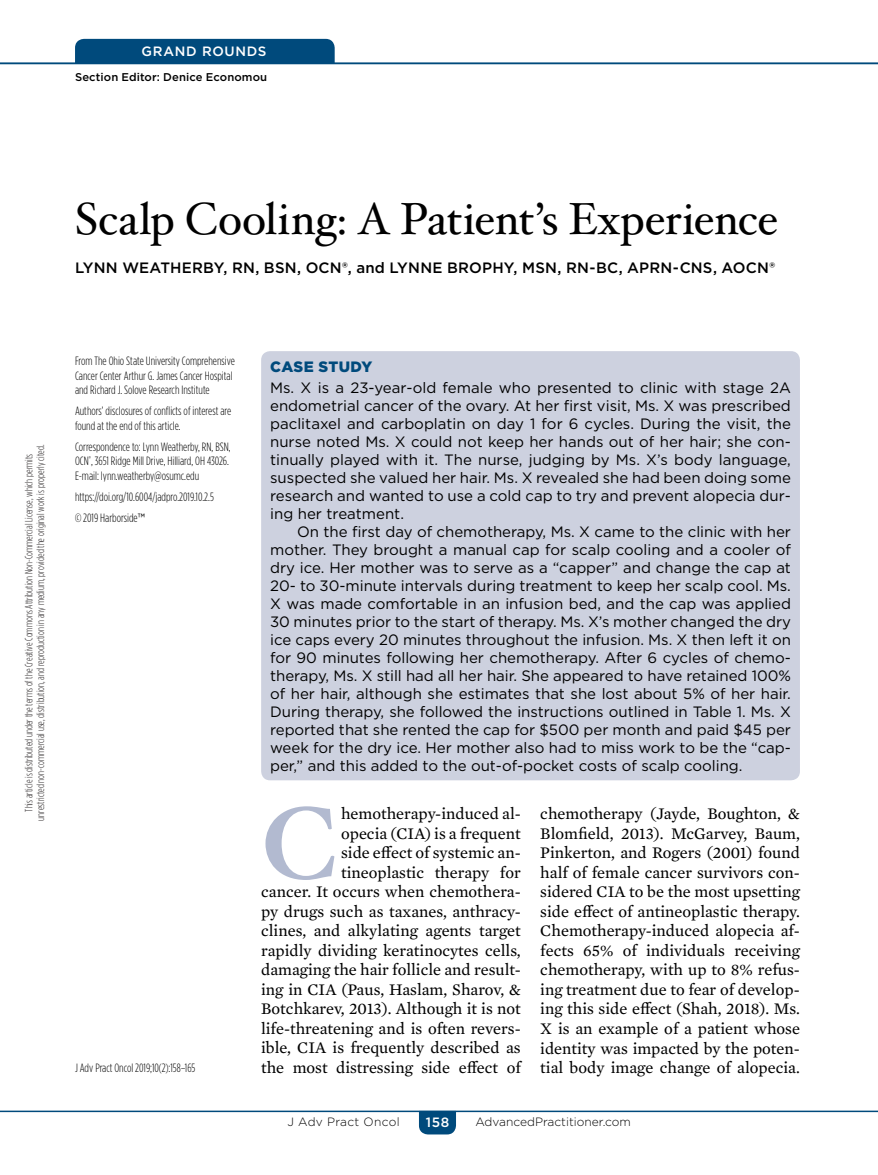
<style>
.page{position:relative;width:878px;height:1175px;background:#fff}
.page>*{position:absolute;margin:0;border:0;box-sizing:border-box;transform-origin:0 0}
.t1{font:700 101.25px "Hoefler Txt";color:#b2bad0}
.t2{font:45px "Hoefler Txt";letter-spacing:-.01em;color:#000}
.t3{font:16.5px/19.5px "Mercury Text G2";color:#000;text-align:right}
.t4{font:15px/18px "Gotham";letter-spacing:-.005em;color:#000;text-align:justify}
.t5{font:500 15px "Gotham";letter-spacing:.015em;color:#000}
.t6{font:900 15px "Gotham";letter-spacing:.02em;color:#004a7c}
.t7{font:500 13.5px "Gotham";letter-spacing:.05em;color:#fff}
.t8{font:300 12px/14.4px "Gotham Condensed";color:#000}
.t9{font:300 12px "Gotham";color:#000}
.t10{font:300 12px "Gotham";letter-spacing:.025em;color:#000}
.t11{font:500 11.25px "Gotham";letter-spacing:.01em;color:#000}
.t12{font:300 10.5px/11.6px "Gotham Condensed";color:#231f20;text-align:center}
.s1{font-family:"Gotham Narrow";font-weight:400}
</style>
<div class="page">
<hr style="left:0;top:1110px;width:878px;height:2px;background:#004a7c">
<svg style="left:419px;top:1110px;width:37px;height:24px"></svg>
<hr style="left:0;top:63px;width:878px;height:1px;background:#004a7c">
<div style="left:75px;top:39px;width:259px;height:24px;background:#004a7c"></div>
<div style="left:261px;top:351px;width:539px;height:429px;background:#cdd1df;border-radius:9px"></div>
<p class="t7" style="left:142px;top:43px;width:126px">GRAND ROUNDS</p>
<p class="t11" style="left:75px;top:70px;width:194px">Section Editor: Denice Economou</p>
<h2 class="t2" style="left:75px;top:191px;width:705px">Scalp Cooling: A Patient’s Experience</h2>
<p class="t5" style="left:75px;top:258px;width:701px">LYNN WEATHERBY, RN, BSN, OCN®, and LYNNE BROPHY, MSN, RN-BC, APRN-CNS, AOCN®</p>
<p class="t12" style="left:23px;top:820px;width:377px;rotate:-90deg">This article is distributed under the terms of the Creative Commons Attribution Non-Commercial License, which permits unrestricted non-commercial use, distribution, and reproduction in any medium, provided the original work is properly cited.</p>
<p class="t8" style="left:75px;top:354px;width:161px">From The Ohio State University Comprehensive<br>Cancer Center Arthur G. James Cancer Hospital and Richard J. Solove Research Institute</p>
<p class="t8" style="left:75px;top:404px;width:158px">Authors’ disclosures of conflicts of interest are found at the end of this article.</p>
<p class="t8" style="left:75px;top:439px;width:157px">Correspondence to: Lynn Weatherby, RN, BSN,<br>OCN<sup>®</sup>, 3651 Ridge Mill Drive, Hilliard, OH 43026.<br>E-mail: lynn.weatherby@osumc.edu</p>
<p class="t8" style="left:75px;top:486px;width:140px;line-height:21.1px">https://doi.org/10.6004/jadpro.2019.10.2.5 © 2019 Harborside<span class="s1">™</span></p>
<p class="t8" style="left:75px;top:1060px;width:122px">J Adv Pract Oncol 2019;10(2):158–165</p>
<p class="t6" style="left:270px;top:356px;width:104px">CASE STUDY</p>
<p class="t4" style="left:270px;top:378px;width:522px">Ms. X is a 23-year-old female who presented to clinic with stage 2A endometrial cancer of the ovary. At her first visit, Ms. X was prescribed paclitaxel and carboplatin on day 1 for 6 cycles. During the visit, the nurse noted Ms. X could not keep her hands out of her hair; she con&shy;tinually played with it. The nurse, judging by Ms. X’s body language, suspected she valued her hair. Ms. X revealed she had been doing some research and wanted to use a cold cap to try and prevent alopecia dur&shy;ing her treatment.</p>
<p class="t4" style="left:270px;top:522px;width:522px;text-indent:27px">On the first day of chemotherapy, Ms. X came to the clinic with her mother. They brought a manual cap for scalp cooling and a cooler of dry ice. Her mother was to serve as a “capper” and change the cap at 20- to 30-minute intervals during treatment to keep her scalp cool. Ms.<br>X was made comfortable in an infusion bed, and the cap was applied 30 minutes prior to the start of therapy. Ms. X’s mother changed the dry ice caps every 20 minutes throughout the infusion. Ms. X then left it on for 90 minutes following her chemotherapy. After 6 cycles of chemo&shy;therapy, Ms. X still had all her hair. She appeared to have retained 100% of her hair, although she estimates that she lost about 5% of her hair.<br>During therapy, she followed the instructions outlined in Table 1. Ms. X reported that she rented the cap for $500 per month and paid $45 per week for the dry ice. Her mother also had to miss work to be the “cap&shy;per,” and this added to the out-of-pocket costs of scalp cooling.</p>
<h1 class="t1" style="left:261px;top:780px;width:79px">C</h1>
<p class="t3" style="left:261px;top:803px;width:261px">hemotherapy-induced al-<br>opecia (CIA) is a frequent<br>side effect of systemic an&shy;tineoplastic therapy for<br>cancer. It occurs when chemothera&shy;py drugs such as taxanes, anthracy&shy;clines, and alkylating agents target rapidly dividing keratinocytes cells, damaging the hair follicle and result&shy;ing in CIA (Paus, Haslam, Sharov, &amp; Botchkarev, 2013). Although it is not life-threatening and is often revers&shy;ible, CIA is frequently described as the most distressing side effect of</p>
<p class="t3" style="left:540px;top:803px;width:261px;text-align:justify">chemotherapy (Jayde, Boughton, &amp; Blomfield, 2013). McGarvey, Baum, Pinkerton, and Rogers (2001) found half of female cancer survivors con&shy;sidered CIA to be the most upsetting side effect of antineoplastic therapy.<br>Chemotherapy-induced alopecia af&shy;fects 65% of individuals receiving chemotherapy, with up to 8% refus&shy;ing treatment due to fear of develop&shy;ing this side effect (Shah, 2018). Ms.<br>X is an example of a patient whose identity was impacted by the poten&shy;tial body image change of alopecia.</p>
<p class="t10" style="left:287px;top:1114px;width:114px">J Adv Pract Oncol</p>
<p class="t7" style="left:425px;top:1113px;width:25px">158</p>
<p class="t9" style="left:475px;top:1114px;width:157px">AdvancedPractitioner.com</p>
</div>
